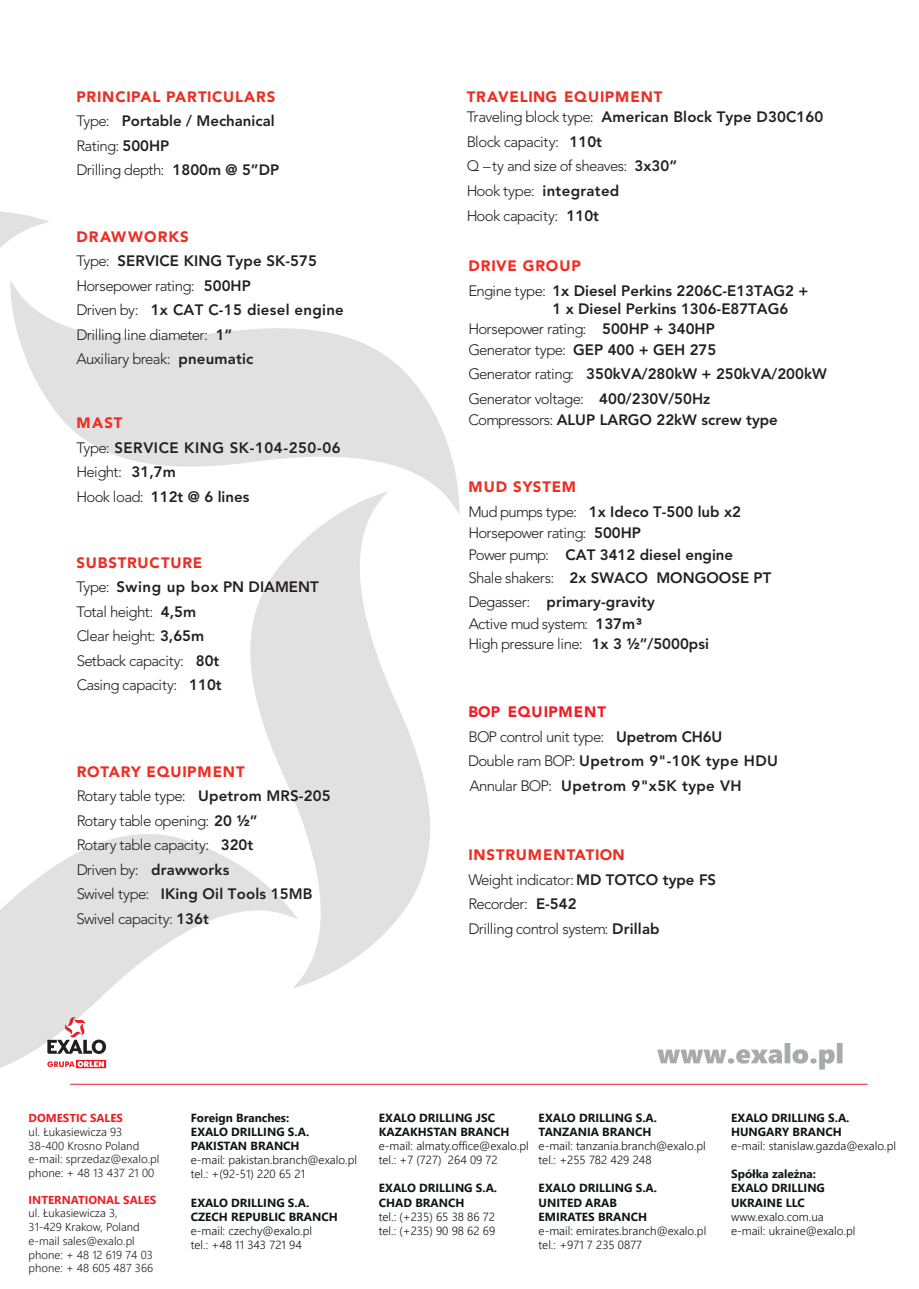
<style>
.page{position:relative;width:919px;height:1289px;background:#fff}
.page>*{position:absolute;margin:0;border:0;box-sizing:border-box;transform-origin:0 0}
.t1{font:300 15px/24.5px "Avenir LT Pro";letter-spacing:-.04em;color:#231f20}
.t2{font:800 15px/24.5px "Avenir LT Pro";color:#231f20}
.t3{font:800 15px/24.6px "Avenir LT Pro";letter-spacing:.025em;color:#231f20}
.t4{font:800 15px/24.5px "Avenir LT Pro";letter-spacing:.02em;color:#231f20}
.t5{font:800 15px/24.5px "Avenir LT Pro";letter-spacing:.04em;color:#231f20}
.t6{font:300 11.7px/14.1px "Segoe UI";color:#111416}
.t7{font:700 11.7px/14.1px "Segoe UI";color:#111416}
.t8{font:300 11.7px/14px "Segoe UI";color:#231f20}
.t9{font:300 11.55px/13.8px "Segoe UI";color:#231f20}
.t10{font:700 11.55px "Segoe UI";color:#ee1d23}
.s1{font-weight:900;color:#ee2e22}
.s2{font-weight:300}
.s3{font-weight:800}
.s4{font-weight:900;color:#ee1d23}
</style>
<div class="page">
<svg style="left:0;top:834px;width:294px;height:235px;fill:#e0e1e0"></svg>
<svg style="left:0;top:211px;width:50px;height:37px"></svg>
<svg style="left:10px;top:281px;width:450px;height:233px"></svg>
<svg style="left:241px;top:491px;width:198px;height:497px;fill:#e0e1e0"></svg>
<svg style="left:47px;top:1016px;width:59px;height:37px"></svg>
<svg style="left:47px;top:1059px;width:59px;height:9px"></svg>
<hr style="left:70px;top:1083px;width:797px;height:1px;background:#ee1d23">
<svg style="left:657px;top:1043px;width:185px;height:26px"></svg>
<p class="t2" style="left:77px;top:84px;width:204px"><span class="s1">PRINCIPAL PARTICULARS<br></span><span class="s2">Type:</span> Portable / Mechanical<br><span class="s2">Rating:</span> 500HP<br><span class="s2">Drilling depth:</span> 1800m @ 5”DP</p>
<p class="t1" style="left:77px;top:224px;width:269px"><span class="s1">DRAWWORKS<br></span>Type: <span class="s3">SERVICE KING Type SK-575<br></span>Horsepower rating: <span class="s3">500HP<br></span>Driven by: <span class="s3">1x CAT C-15 diesel engine<br></span>Drilling line diameter: <span class="s3">1”<br></span>Auxiliary break: <span class="s3">pneumatic</span></p>
<p class="t5" style="left:77px;top:411px;width:266px"><span class="s1">MAST<br></span><span class="s2">Type:</span> SERVICE KING SK-104-250-06<br><span class="s2">Height</span> 31,7m</p>
<p class="t2" style="left:77px;top:460px;width:174px;text-indent:41px"><span class="s2">:<br>Hook load:</span> 112t @ 6 lines</p>
<p class="t4" style="left:77px;top:550px;width:243px"><span class="s1">SUBSTRUCTURE<br></span><span class="s2">Type:</span> Swing up box PN DIAMENT<br><span class="s2">Total height:</span> 4,5m<br><span class="s2">Clear heigh</span> 3,65m</p>
<p class="t1" style="left:77px;top:624px;width:146px;text-align:center">t:<br>Setback capacity: <span class="s3">80t<br></span>Casing capacity: <span class="s3">110t</span></p>
<p class="t1" style="left:77px;top:759px;width:256px"><span class="s1">ROTARY EQUIPMENT<br></span>Rotary table type: <span class="s3">Upetrom MRS-205<br></span>Rotary table opening: <span class="s3">20 ½”<br></span>Rotary table capacity: <span class="s3">320t<br></span>Driven by: <span class="s3">drawworks<br></span>Swivel type: <span class="s3">IKing Oil Tools 15MB<br></span>Swivel capacity: <span class="s3">136t</span></p>
<p class="t2" style="left:466px;top:87px;width:358px;line-height:20.1px"><span class="s1">TRAVELING EQUIPMENT<br></span><span class="s2">Traveling block type:</span> American Block Type D30C160</p>
<p class="t1" style="left:466px;top:129px;width:212px">Block capacity: <span class="s3">110t<br></span>Q – ty and size of sheaves: <span class="s3">3x30”<br></span>Hook type: <span class="s3">integrated<br></span>Hook capacity: <span class="s3">110t</span></p>
<p class="t2" style="left:468px;top:254px;width:341px"><span class="s1">DRIVE GROUP<br></span><span class="s2">Engine type:</span> 1x Diesel Perkins 2206C-E13TAG2 +</p>
<p class="t2" style="left:468px;top:298px;width:321px;line-height:20px;text-indent:84px">1 x Diesel Perkins 1306-E87TAG6<br><span class="s2">Horsepower rating:</span> 500HP + 340HP</p>
<p class="t2" style="left:468px;top:337px;width:360px"><span class="s2">Generator type:</span> GEP 400 + GEH 275<br><span class="s2">Generator rating:</span> 350kVA/280kW + 250kVA/200kW<br><span class="s2">Generator voltage:</span> 400/230V/50Hz</p>
<p class="t2" style="left:468px;top:408px;width:311px"><span class="s2">Compressors:</span> ALUP LARGO 22kW screw type</p>
<p class="t2" style="left:468px;top:475px;width:274px"><span class="s1">MUD SYSTEM<br></span><span class="s2">Mud pumps type:</span> 1x Ideco T-500 lub x2</p>
<p class="t2" style="left:468px;top:521px;width:304px;line-height:22.8px"><span class="s2">Horsepower rating:</span> 500HP<br><span class="s2">Power pump:</span> CAT 3412 diesel engine<br><span class="s2">Shale shakers:</span> 2x SWACO MONGOOSE PT<br><span class="s2">Degasser:</span> primary-gravity</p>
<p class="t1" style="left:468px;top:613px;width:242px;line-height:20.2px">Active mud system: <span class="s3">137m³<br></span>High pressure line: <span class="s3">1x 3 ½”/5000psi</span></p>
<p class="t3" style="left:468px;top:700px;width:311px"><span class="s4">BOP EQUIPMENT<br></span><span class="s2">BOP control unit type:</span> Upetrom CH6U<br><span class="s2">Double ram BOP:</span> Upetrom 9"-10K type HDU<br><span class="s2">Annular BOP:</span> Upetrom 9"x5K type VH</p>
<p class="t1" style="left:468px;top:843px;width:249px"><span class="s1">INSTRUMENTATION<br></span>Weight indicator: <span class="s3">MD TOTCO type FS<br></span>Recorder: <span class="s3">E-542<br></span>Drilling control system: <span class="s3">Drillab</span></p>
<p class="t10" style="left:29px;top:1106px;width:96px">DOMESTIC SALES</p>
<p class="t8" style="left:29px;top:1123px;width:132px">ul. Łukasiewicza 93<br>38-400 Krosno Poland e-mail: sprzedaz@exalo.pl phone: + 48 13 437 21 00</p>
<p class="t10" style="left:29px;top:1188px;width:129px">INTERNATIONAL SALES</p>
<p class="t9" style="left:29px;top:1205px;width:126px">ul. Łukasiewicza 3,<br>31-429 Krakow, Poland e-mail sales@exalo.pl phone: + 48 12 619 74 03 phone: + 48 605 487 366</p>
<p class="t7" style="left:191px;top:1109px;width:120px">Foreign Branches:<br>EXALO DRILLING S.A.<br>PAKISTAN BRANCH</p>
<p class="t6" style="left:191px;top:1151px;width:168px">e-mail: pakistan.branch@exalo.pl tel.: +(92-51) 220 65 21</p>
<p class="t7" style="left:191px;top:1194px;width:148px">EXALO DRILLING S.A.<br>CZECH REPUBLIC BRANCH</p>
<p class="t6" style="left:191px;top:1222px;width:123px">e-mail: czechy@exalo.pl tel.: +48 11 343 721 94</p>
<p class="t7" style="left:379px;top:1109px;width:132px">EXALO DRILLING JSC<br>KAZAKHSTAN BRANCH</p>
<p class="t6" style="left:379px;top:1137px;width:152px">e-mail: almaty.office@exalo.pl tel.: +7 (727) 264 09 72</p>
<p class="t7" style="left:379px;top:1180px;width:120px">EXALO DRILLING S.A.<br>CHAD BRANCH</p>
<p class="t6" style="left:379px;top:1208px;width:118px">tel.: (+235) 65 38 86 72 tel.: (+235) 90 98 62 69</p>
<p class="t7" style="left:538px;top:1109px;width:120px">EXALO DRILLING S.A.<br>TANZANIA BRANCH</p>
<p class="t6" style="left:538px;top:1137px;width:169px">e-mail: tanzania.branch@exalo.pl tel.: +255 782 429 248</p>
<p class="t7" style="left:538px;top:1180px;width:120px">EXALO DRILLING S.A.<br>UNITED ARAB<br>EMIRATES BRANCH</p>
<p class="t6" style="left:538px;top:1222px;width:169px">e-mail: emirates.branch@exalo.pl tel.: +971 7 235 0877</p>
<p class="t7" style="left:731px;top:1109px;width:120px">EXALO DRILLING S.A.<br>HUNGARY BRANCH</p>
<p class="t6" style="left:731px;top:1137px;width:166px">e-mail: stanislaw.gazda@exalo.pl</p>
<p class="t7" style="left:731px;top:1166px;width:95px">Spółka zależna:<br>EXALO DRILLING<br>UKRAINE LLC</p>
<p class="t6" style="left:731px;top:1208px;width:126px">www.exalo.com.ua e-mail: ukraine@exalo.pl</p>
</div>
